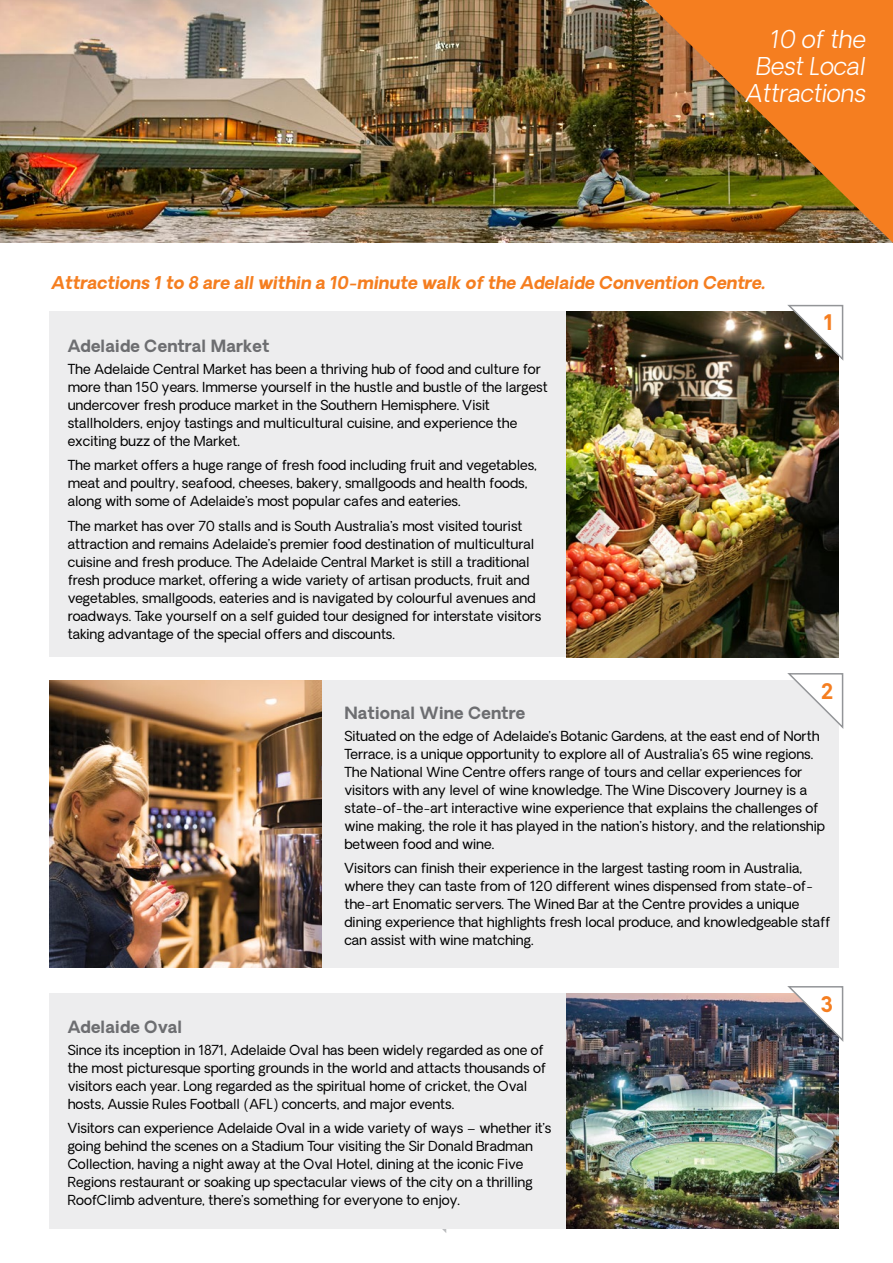
<style>
.page{position:relative;width:893px;height:1263px;background:#fff}
.page>*{position:absolute;margin:0;border:0;box-sizing:border-box;transform-origin:0 0}
.t1{font:italic 300 24px/27px "Oakes Grotesk";color:#fff;text-align:right}
.t2{font:700 21px "Oakes Grotesk";color:#f57e20}
.t3{font:italic 700 17.25px "Oakes Grotesk";color:#f57e20}
.t4{font:700 16.5px "Oakes Grotesk";letter-spacing:.01em;color:#6d6e71}
.t5{font:13.5px/18px "Oakes Grotesk";color:#000}
.t6{font:700 12px "Oakes Grotesk";color:#000}
</style>
<div class="page">
<svg style="left:428px;top:1228px;width:18px;height:5px"></svg>
<img style="left:0;top:0;width:645px;height:243px">
<img style="left:645px;top:0;width:248px;height:243px">
<div style="left:50px;top:312px;width:789px;height:345px;background:#ededee"></div>
<div style="left:50px;top:993px;width:789px;height:235px;background:#ededee"></div>
<div style="left:50px;top:680px;width:789px;height:288px;background:#ededee"></div>
<img style="left:567px;top:312px;width:272px;height:345px">
<img style="left:567px;top:993px;width:272px;height:235px">
<img style="left:50px;top:680px;width:272px;height:288px">
<svg style="left:787px;top:304px;width:57px;height:59px;background:#908d85"></svg>
<svg style="left:787px;top:986px;width:57px;height:58px;background:#959aa3"></svg>
<svg style="left:787px;top:673px;width:57px;height:56px"></svg>
<h1 class="t1" style="left:745px;top:26px;width:122px">10 of the<br>Best Local<br>Attractions</h1>
<p class="t3" style="left:52px;top:271px;width:715px">Attractions 1 to 8 are all within a 10-minute walk of the Adelaide Convention Centre.</p>
<p class="t4" style="left:68px;top:334px;width:203px">Adelaide Central Market</p>
<p class="t5" style="left:68px;top:360px;width:482px">The Adelaide Central Market has been a thriving hub of food and culture for more than 150 years. Immerse yourself in the hustle and bustle of the largest undercover fresh produce market in the Southern Hemisphere. Visit stallholders, enjoy tastings and multicultural cuisine, and experience the exciting buzz of the Market.</p>
<p class="t5" style="left:68px;top:457px;width:471px">The market offers a huge range of fresh food including fruit and vegetables, meat and poultry, seafood, cheeses, bakery, smallgoods and health foods, along with some of Adelaide’s most popular cafes and eateries.</p>
<p class="t5" style="left:68px;top:517px;width:475px">The market has over 70 stalls and is South Australia’s most visited tourist attraction and remains Adelaide’s premier food destination of multicultural cuisine and fresh produce. The Adelaide Central Market is still a traditional fresh produce market, offering a wide variety of artisan products, fruit and vegetables, smallgoods, eateries and is navigated by colourful avenues and roadways. Take yourself on a self guided tour designed for interstate visitors taking advantage of the special offers and discounts.</p>
<h2 class="t2" style="left:824px;top:309px;width:11px">1</h2>
<h2 class="t2" style="left:821px;top:677px;width:13px">2</h2>
<p class="t4" style="left:344px;top:702px;width:182px">National Wine Centre</p>
<p class="t5" style="left:344px;top:727px;width:482px">Situated on the edge of Adelaide’s Botanic Gardens, at the east end of North Terrace, is a unique opportunity to explore all of Australia’s 65 wine regions.<br>The National Wine Centre offers range of tours and cellar experiences for visitors with any level of wine knowledge. The Wine Discovery Journey is a state-of-the-art interactive wine experience that explains the challenges of wine making, the role it has played in the nation’s history, and the relationship between food and wine.</p>
<p class="t5" style="left:344px;top:860px;width:487px">Visitors can finish their experience in the largest tasting room in Australia, where they can taste from of 120 different wines dispensed from state-of&shy;the-art Enomatic servers. The Wined Bar at the Centre provides a unique dining experience that highlights fresh local produce, and knowledgeable staff can assist with wine matching.</p>
<p class="t4" style="left:68px;top:1016px;width:116px">Adelaide Oval</p>
<p class="t5" style="left:68px;top:1041px;width:480px">Since its inception in 1871, Adelaide Oval has been widely regarded as one of the most picturesque sporting grounds in the world and attacts thousands of visitors each year. Long regarded as the spiritual home of cricket, the Oval hosts, Aussie Rules Football (AFL) concerts, and major events.</p>
<p class="t5" style="left:68px;top:1120px;width:485px">Visitors can experience Adelaide Oval in a wide variety of ways – whether it’s going behind the scenes on a Stadium Tour visiting the Sir Donald Bradman Collection, having a night away at the Oval Hotel, dining at the iconic Five Regions restaurant or soaking up spectacular views of the city on a thrilling RoofClimb adventure, there’s something for everyone to enjoy.</p>
<p class="t6" style="left:447px;top:1201px;width:8px">2</p>
<h2 class="t2" style="left:821px;top:990px;width:14px">3</h2>
</div>
